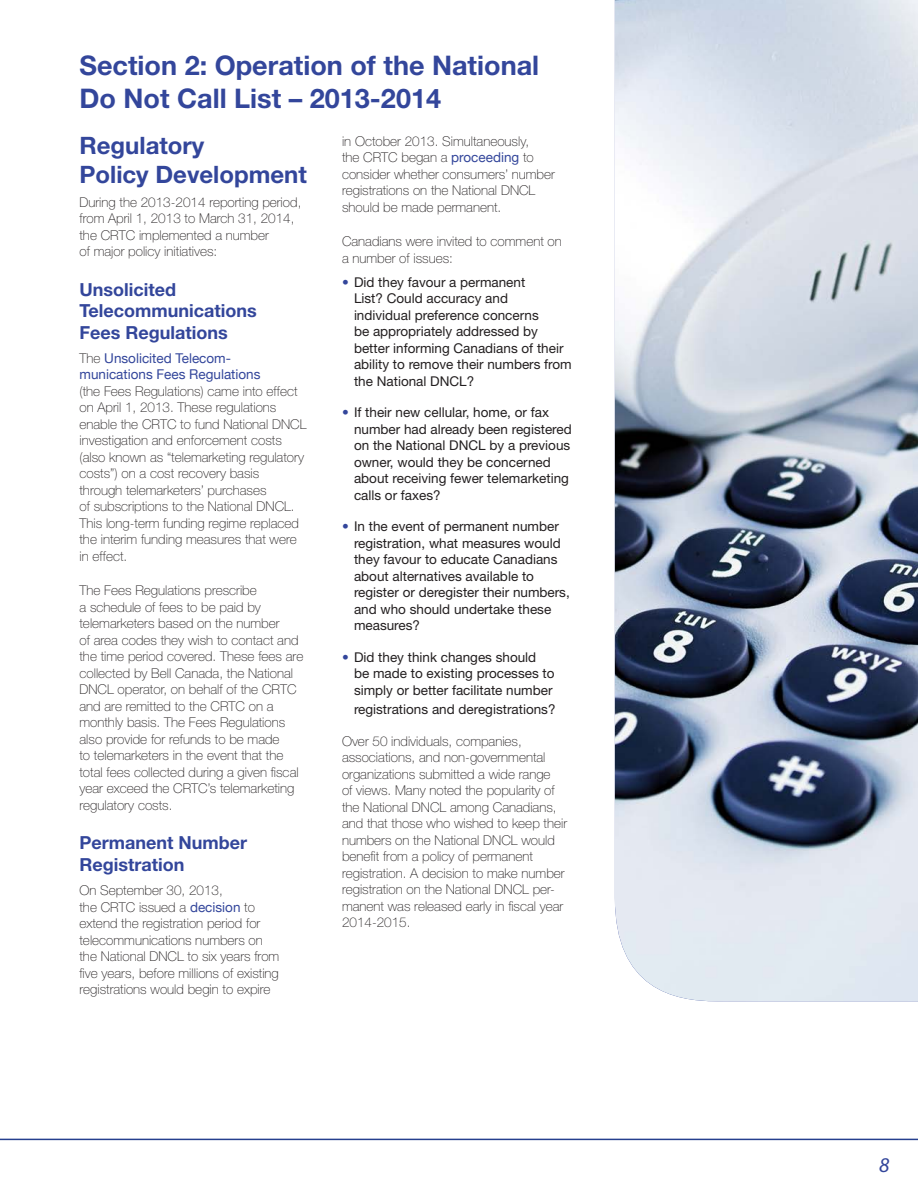
<style>
.page{position:relative;width:918px;height:1188px;background:#fff}
.page>*{position:absolute;margin:0;border:0;box-sizing:border-box;transform-origin:0 0}
.t1{font:700 27px/32.4px "Helvetica Neue";color:#33469b}
.REALSUBBIES{font:700 24px/28.8px "Helvetica Neue";color:#33469b}
.t2{font:italic 21px "Myriad Pro";color:#33469b}
.REALSUBBIES-2{font:700 18px/21.6px "Helvetica Neue";color:#33469b}
.t3{font:100 13.5px/16.5px "Helvetica Neue";color:#231f20}
.t4{font:13.5px/16.5px "Helvetica Neue";color:#231f20}
.s1{font-weight:400;color:#33469b}
.s2{color:#33469b}
</style>
<div class="page">
<hr style="left:0;top:1139px;width:918px;height:1px;background:#253f8e">
<img style="left:615px;top:0;width:303px;height:1001px">
<p class="t1" style="left:80px;top:49px;width:461px">Section 2: Operation of the National<br>Do Not Call List – 2013-2014</p>
<p class="REALSUBBIES" style="left:80px;top:130px;width:229px">Regulatory<br>Policy Development</p>
<p class="t3" style="left:80px;top:194px;width:223px">During the 2013-2014 reporting period, from April 1, 2013 to March 31, 2014, the CRTC implemented a number<br>of major policy initiatives:</p>
<p class="REALSUBBIES-2" style="left:80px;top:278px;width:179px">Unsolicited<br>Telecommunications<br>Fees Regulations</p>
<p class="t3" style="left:80px;top:350px;width:228px">The <span class="s1">Unsolicited Telecom&shy;munications Fees Regulations<br></span>(the Fees Regulations) came into effect on April 1, 2013. These regulations enable the CRTC to fund National DNCL investigation and enforcement costs (also known as “telemarketing regulatory costs”) on a cost recovery basis<br>through telemarketers’ purchases<br>of subscriptions to the National DNCL.<br>This long-term funding regime replaced the interim funding measures that were in effect.</p>
<p class="t3" style="left:80px;top:582px;width:225px">The Fees Regulations prescribe<br>a schedule of fees to be paid by telemarketers based on the number<br>of area codes they wish to contact and the time period covered. These fees are collected by Bell Canada, the National DNCL operator, on behalf of the CRTC and are remitted to the CRTC on a monthly basis. The Fees Regulations also provide for refunds to be made<br>to telemarketers in the event that the total fees collected during a given fiscal year exceed the CRTC’s telemarketing regulatory costs.</p>
<p class="REALSUBBIES-2" style="left:80px;top:832px;width:169px">Permanent Number<br>Registration</p>
<p class="t3" style="left:80px;top:882px;width:201px">On September 30, 2013,<br>the CRTC issued a <span class="s1">decision</span> to extend the registration period for telecommunications numbers on the National DNCL to six years from five years, before millions of existing registrations would begin to expire</p>
<p class="t3" style="left:342px;top:133px;width:214px">in October 2013. Simultaneously,<br>the CRTC began a <span class="s1">proceeding</span> to consider whether consumers’ number registrations on the National DNCL should be made permanent.</p>
<p class="t3" style="left:342px;top:233px;width:221px">Canadians were invited to comment on a number of issues:</p>
<p class="t4" style="left:354px;top:273px;width:219px;text-indent:-12px"><span class="s2">•</span> Did they favour a permanent<br>List? Could accuracy and<br>individual preference concerns<br>be appropriately addressed by better informing Canadians of their ability to remove their numbers from the National DNCL?</p>
<p class="t4" style="left:354px;top:404px;width:219px;text-indent:-12px"><span class="s2">•</span> If their new cellular, home, or fax number had already been registered on the National DNCL by a previous owner, would they be concerned about receiving fewer telemarketing calls or faxes?</p>
<p class="t4" style="left:354px;top:518px;width:217px;text-indent:-12px"><span class="s2">•</span> In the event of permanent number registration, what measures would they favour to educate Canadians about alternatives available to register or deregister their numbers, and who should undertake these measures?</p>
<p class="t4" style="left:354px;top:648px;width:202px;text-indent:-12px"><span class="s2">•</span> Did they think changes should be made to existing processes to simply or better facilitate number</p>
<p class="t4" style="left:354px;top:701px;width:203px">registrations and deregistrations?</p>
<p class="t3" style="left:342px;top:733px;width:227px">Over 50 individuals, companies, associations, and non-governmental organizations submitted a wide range<br>of views. Many noted the popularity of the National DNCL among Canadians, and that those who wished to keep their numbers on the National DNCL would benefit from a policy of permanent registration. A decision to make number registration on the National DNCL per&shy;manent was released early in fiscal year 2014-2015.</p>
<h3 class="t2" style="left:879px;top:1152px;width:12px">8</h3>
</div>
